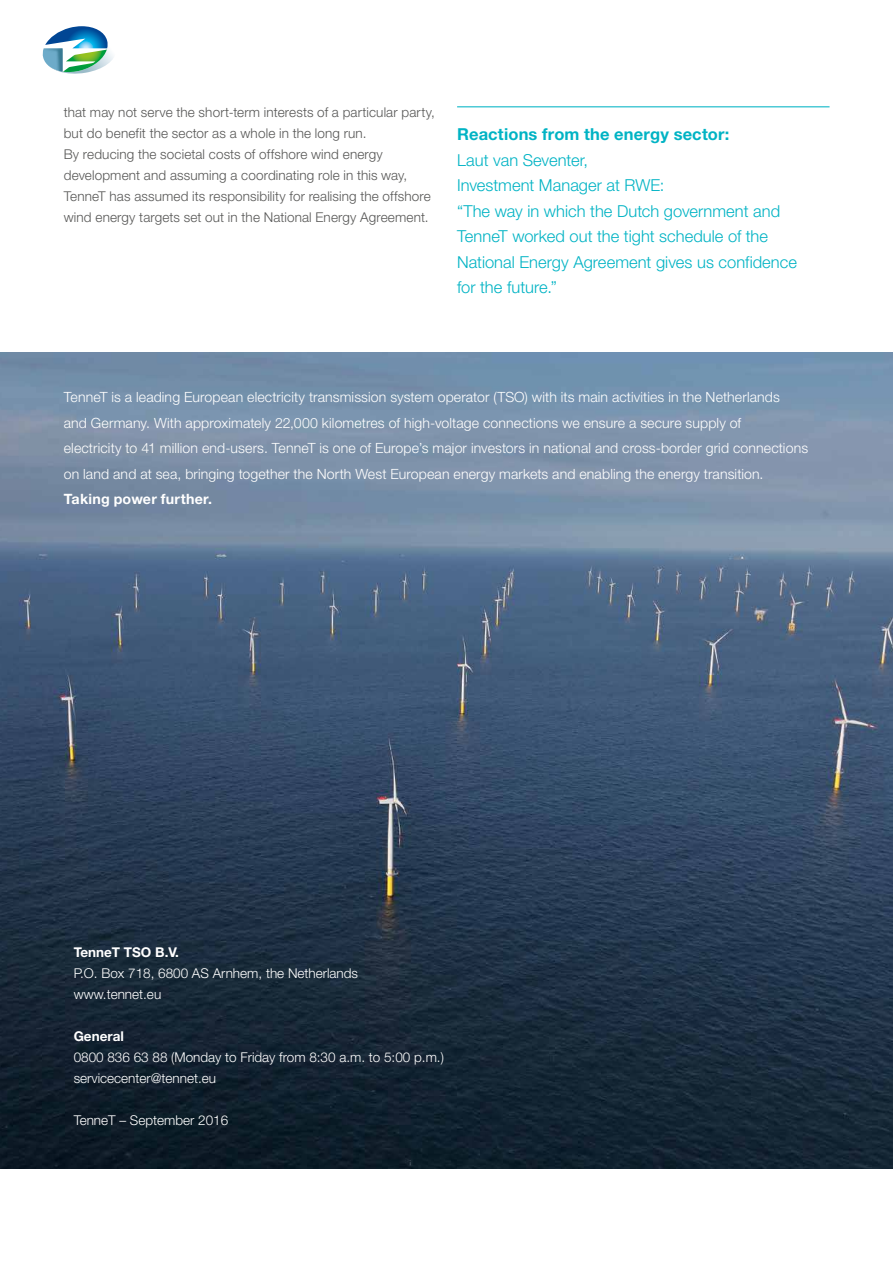
<style>
.page{position:relative;width:893px;height:1263px;background:#fff}
.page>*{position:absolute;margin:0;border:0;box-sizing:border-box;transform-origin:0 0}
.t1{font:300 16.5px/25.5px "Helvetica Neue LT Pro";color:#00b3c4}
.t2{font:700 16.5px "Helvetica Neue LT Pro";letter-spacing:.01em;color:#00b3c4}
.t3{font:700 14.25px "Helvetica Neue LT Pro";letter-spacing:.015em;color:#fff}
.t4{font:300 14.1px/25.5px "Helvetica Neue LT Pro";letter-spacing:.01em;color:#fff}
.t5{font:300 13.5px/21px "Helvetica Neue LT Pro";letter-spacing:.01em;color:#575756}
.t6{font:300 13.5px/21px "Helvetica Neue LT";color:#fff}
.t7{font:700 13.5px "Helvetica Neue LT";color:#fff}
</style>
<div class="page">
<img style="left:0;top:353px;width:893px;height:816px">
<hr style="left:457px;top:106px;width:372px;height:1px;background:#00b3c4">
<svg style="left:45px;top:26px;width:68px;height:48px"></svg>
<img style="left:42px;top:48px;width:21px;height:24px">
<p class="t5" style="left:64px;top:101px;width:373px">that may not serve the short-term interests of a particular party, but do benefit the sector as a whole in the long run.<br>By reducing the societal costs of offshore wind energy development and assuming a coordinating role in this way, TenneT has assumed its responsibility for realising the offshore wind energy targets set out in the National Energy Agreement.</p>
<p class="t2" style="left:457px;top:124px;width:274px">Reactions from the energy sector:</p>
<p class="t1" style="left:457px;top:147px;width:341px">Laut van Seventer,<br>Investment Manager at RWE:<br>“The way in which the Dutch government and<br>TenneT worked out the tight schedule of the<br>National Energy Agreement gives us confidence for the future.”</p>
<p class="t4" style="left:64px;top:384px;width:746px">TenneT is a leading European electricity transmission system operator (TSO) with its main activities in the Netherlands<br>and Germany. With approximately 22,000 kilometres of high-voltage connections we ensure a secure supply of<br>electricity to 41 million end-users. TenneT is one of Europe’s major investors in national and cross-border grid connections on land and at sea, bringing together the North West European energy markets and enabling the energy transition.</p>
<p class="t3" style="left:64px;top:490px;width:150px">Taking power further.</p>
<p class="t7" style="left:74px;top:944px;width:107px">TenneT TSO B.V.</p>
<p class="t6" style="left:74px;top:962px;width:286px">P.O. Box 718, 6800 AS Arnhem, the Netherlands www.tennet.eu</p>
<p class="t7" style="left:74px;top:1028px;width:52px">General</p>
<p class="t6" style="left:74px;top:1046px;width:372px">0800 836 63 88 (Monday to Friday from 8:30 a.m. to 5:00 p.m.) servicecenter@tennet.eu</p>
<p class="t6" style="left:74px;top:1109px;width:156px">TenneT – September 2016</p>
</div>
